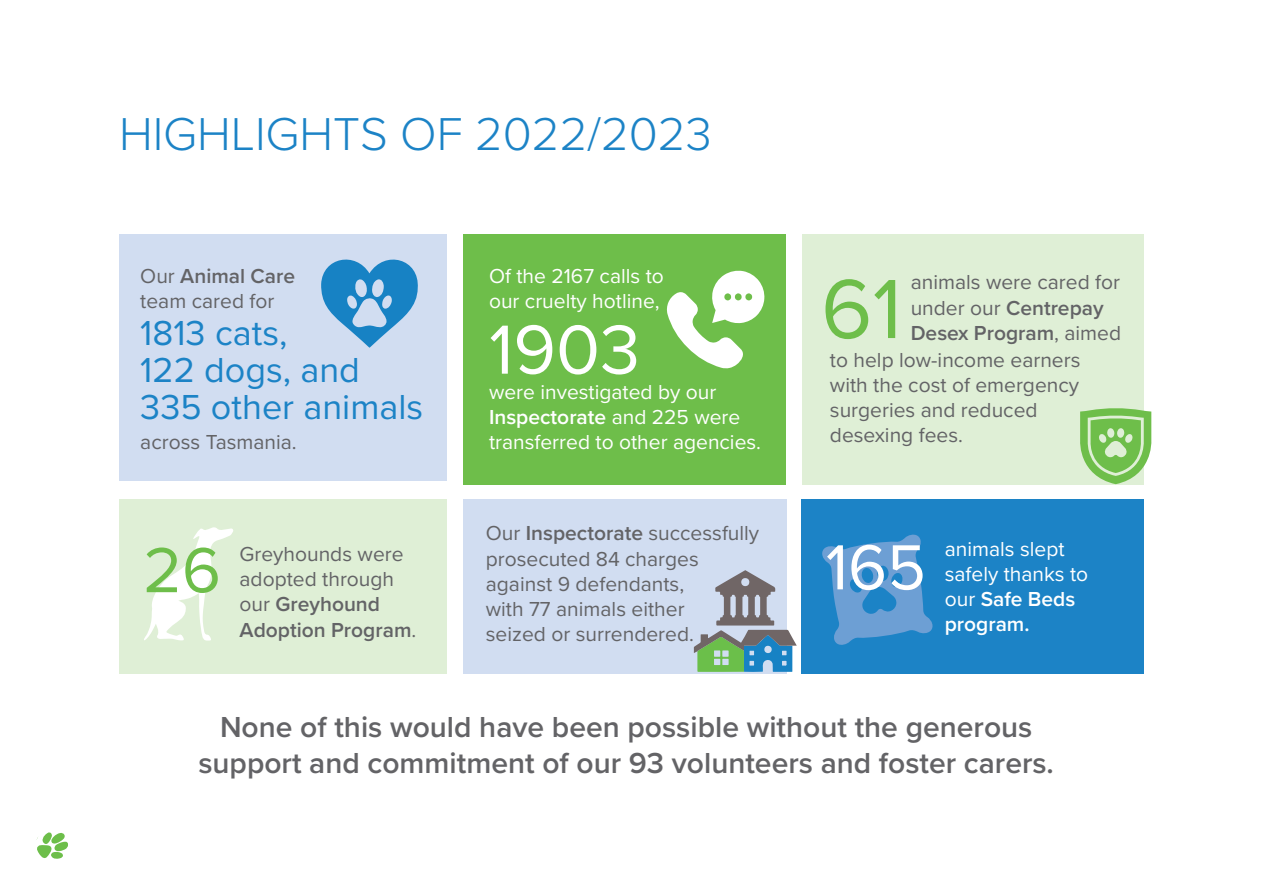
<style>
.page{position:relative;width:1263px;height:893px;background:#fff}
.page>*{position:absolute;margin:0;border:0;box-sizing:border-box;transform-origin:0 0}
.t1{font:87px "Proxima Nova";color:#6ebe4a}
.t2{font:72px "Proxima Nova";color:#fff}
.t3{font:66px "Proxima Nova";color:#fff}
.t4{font:66px "Proxima Nova";color:#6ebe4a}
.t5{font:300 47.85px "Proxima Nova";color:#1c83c6}
.t6{font:36px/36.8px "Proxima Nova";color:#1c83c6}
.t7{font:600 30px/36px "Proxima Nova";color:#636366;text-align:center}
.t8{font:21px/25.2px "Proxima Nova";color:#636366}
.t9{font:21px/25.2px "Proxima Nova";color:#fff}
.s1{font-weight:600}
</style>
<div class="page">
<div style="left:119px;top:499px;width:327px;height:174px;background:#dfefd6"></div>
<div style="left:119px;top:234px;width:327px;height:246px;background:#d1ddf1"></div>
<div style="left:463px;top:234px;width:323px;height:251px;background:#6ebe4a"></div>
<div style="left:803px;top:234px;width:341px;height:251px;background:#dfefd6"></div>
<div style="left:801px;top:499px;width:343px;height:174px;background:#1c83c6"></div>
<div style="left:463px;top:499px;width:324px;height:174px;background:#d1ddf1"></div>
<svg style="left:666px;top:270px;width:99px;height:99px"></svg>
<svg style="left:144px;top:527px;width:89px;height:114px"></svg>
<svg style="left:694px;top:570px;width:103px;height:102px"></svg>
<svg style="left:822px;top:534px;width:111px;height:111px"></svg>
<svg style="left:321px;top:259px;width:97px;height:89px"></svg>
<svg style="left:1080px;top:408px;width:72px;height:76px"></svg>
<svg style="left:36px;top:832px;width:32px;height:27px"></svg>
<h3 class="t5" style="left:119px;top:99px;width:594px">HIGHLIGHTS OF 2022/2023</h3>
<p class="t8" style="left:140px;top:263px;width:156px">Our <span class="s1">Animal Care </span>team cared for</p>
<h3 class="t6" style="left:140px;top:313px;width:284px">1813 cats,<br>122 dogs, and<br>335 other animals</h3>
<p class="t8" style="left:140px;top:428px;width:158px">across Tasmania.</p>
<p class="t9" style="left:489px;top:263px;width:176px">Of the 2167 calls to our cruelty hotline,</p>
<h2 class="t2" style="left:489px;top:296px;width:153px">1903</h2>
<p class="t9" style="left:489px;top:378px;width:274px">were investigated by our<br><span class="s1">Inspectorate</span> and 225 were transferred to other agencies.</p>
<h1 class="t1" style="left:821px;top:244px;width:82px">61</h1>
<p class="t8" style="left:911px;top:269px;width:212px">animals were cared for under our <span class="s1">Centrepay<br>Desex Program</span>, aimed</p>
<p class="t8" style="left:830px;top:346px;width:252px">to help low-income earners with the cost of emergency surgeries and reduced desexing fees.</p>
<p class="t8" style="left:486px;top:520px;width:275px">Our <span class="s1">Inspectorate</span> successfully prosecuted 84 charges against 9 defendants,<br>with 77 animals either<br>seized or surrendered.</p>
<h3 class="t4" style="left:143px;top:521px;width:79px">26</h3>
<h3 class="t3" style="left:826px;top:518px;width:102px">165</h3>
<p class="t8" style="left:240px;top:540px;width:178px">Greyhounds were adopted through our <span class="s1">Greyhound<br>Adoption Program</span>.</p>
<p class="t9" style="left:945px;top:535px;width:145px">animals slept safely thanks to our <span class="s1">Safe Beds program.</span></p>
<h3 class="t7" style="left:198px;top:708px;width:857px">None of this would have been possible without the generous support and commitment of our 93 volunteers and foster carers.</h3>
</div>
